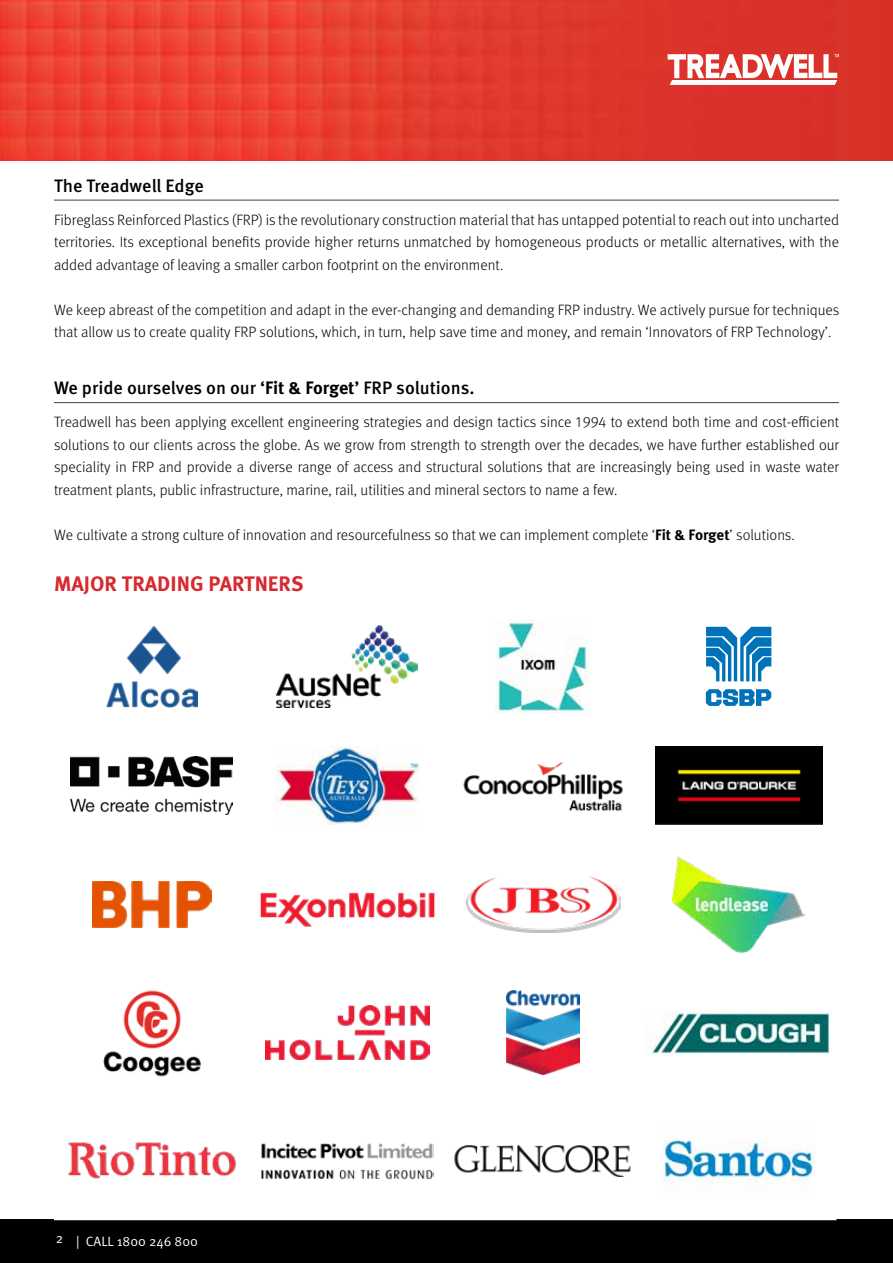
<style>
.page{position:relative;width:893px;height:1263px;background:#fff}
.page>*{position:absolute;margin:0;border:0;box-sizing:border-box;transform-origin:0 0}
.t1{font:700 21px "Meta Pro";color:#d7292e}
.t2{font:500 18px "Meta Pro";color:#000}
.t3{font:300 15px/22.5px "Meta Pro";color:#000;text-align:justify}
.t4{font:13.5px "Meta Pro Norm";color:#fff}
.s1{font-weight:700}
</style>
<div class="page">
<img style="left:0;top:0;width:876px;height:161px">
<div style="left:876px;top:0;width:17px;height:161px;background:#d83027"></div>
<svg style="left:53px;top:54px;width:116px;height:36px"></svg>
<hr style="left:54px;top:200px;width:785px;height:1px;background:#414042">
<hr style="left:54px;top:402px;width:785px;height:1px;background:#414042">
<div style="left:0;top:1220px;width:893px;height:43px;background:#000"></div>
<svg style="left:668px;top:54px;width:171px;height:31px"></svg>
<img style="left:106px;top:626px;width:91px;height:82px">
<img style="left:277px;top:626px;width:141px;height:81px">
<img style="left:496px;top:619px;width:94px;height:95px">
<svg style="left:706px;top:689px;width:65px;height:17px"></svg>
<svg style="left:706px;top:627px;width:65px;height:54px"></svg>
<img style="left:71px;top:756px;width:162px;height:59px">
<img style="left:275px;top:747px;width:144px;height:77px">
<img style="left:463px;top:761px;width:160px;height:51px">
<img style="left:655px;top:747px;width:167px;height:77px">
<img style="left:93px;top:882px;width:118px;height:45px">
<img style="left:260px;top:892px;width:175px;height:35px">
<img style="left:466px;top:876px;width:154px;height:57px">
<img style="left:673px;top:856px;width:131px;height:97px">
<img style="left:103px;top:990px;width:98px;height:87px">
<img style="left:265px;top:1006px;width:164px;height:53px">
<img style="left:506px;top:991px;width:74px;height:83px">
<img style="left:645px;top:1010px;width:185px;height:45px">
<img style="left:68px;top:1142px;width:169px;height:37px">
<img style="left:261px;top:1143px;width:173px;height:36px">
<img style="left:454px;top:1145px;width:177px;height:32px">
<img style="left:663px;top:1139px;width:151px;height:52px">
<p class="t2" style="left:54px;top:171px;width:151px">The Treadwell Edge</p>
<p class="t3" style="left:54px;top:208px;width:787px">Fibreglass Reinforced Plastics (FRP) is the revolutionary construction material that has untapped potential to reach out into uncharted territories. Its exceptional benefits provide higher returns unmatched by homogeneous products or metallic alternatives, with the added advantage of leaving a smaller carbon footprint on the environment.</p>
<p class="t3" style="left:54px;top:298px;width:787px">We keep abreast of the competition and adapt in the ever-changing and demanding FRP industry. We actively pursue for techniques that allow us to create quality FRP solutions, which, in turn, help save time and money, and remain ‘Innovators of FRP Technology’.</p>
<p class="t2" style="left:54px;top:374px;width:422px">We pride ourselves on our ‘<span class="s1">Fit &amp; Forget</span>’ FRP solutions.</p>
<p class="t3" style="left:54px;top:410px;width:787px">Treadwell has been applying excellent engineering strategies and design tactics since 1994 to extend both time and cost-efficient solutions to our clients across the globe. As we grow from strength to strength over the decades, we have further established our speciality in FRP and provide a diverse range of access and structural solutions that are increasingly being used in waste water treatment plants, public infrastructure, marine, rail, utilities and mineral sectors to name a few.</p>
<p class="t3" style="left:54px;top:523px;width:742px">We cultivate a strong culture of innovation and resourcefulness so that we can implement complete ‘<span class="s1">Fit &amp; Forget</span>’ solutions.</p>
<h1 class="t1" style="left:54px;top:567px;width:251px">MAJOR TRADING PARTNERS</h1>
<p class="t4" style="left:56px;top:1231px;width:144px">2 | CALL 1800 246 800</p>
<p class="t4" style="left:85px;top:1231px;width:175px">TREADWELL ACCESS SYSTEMS</p>
</div>
